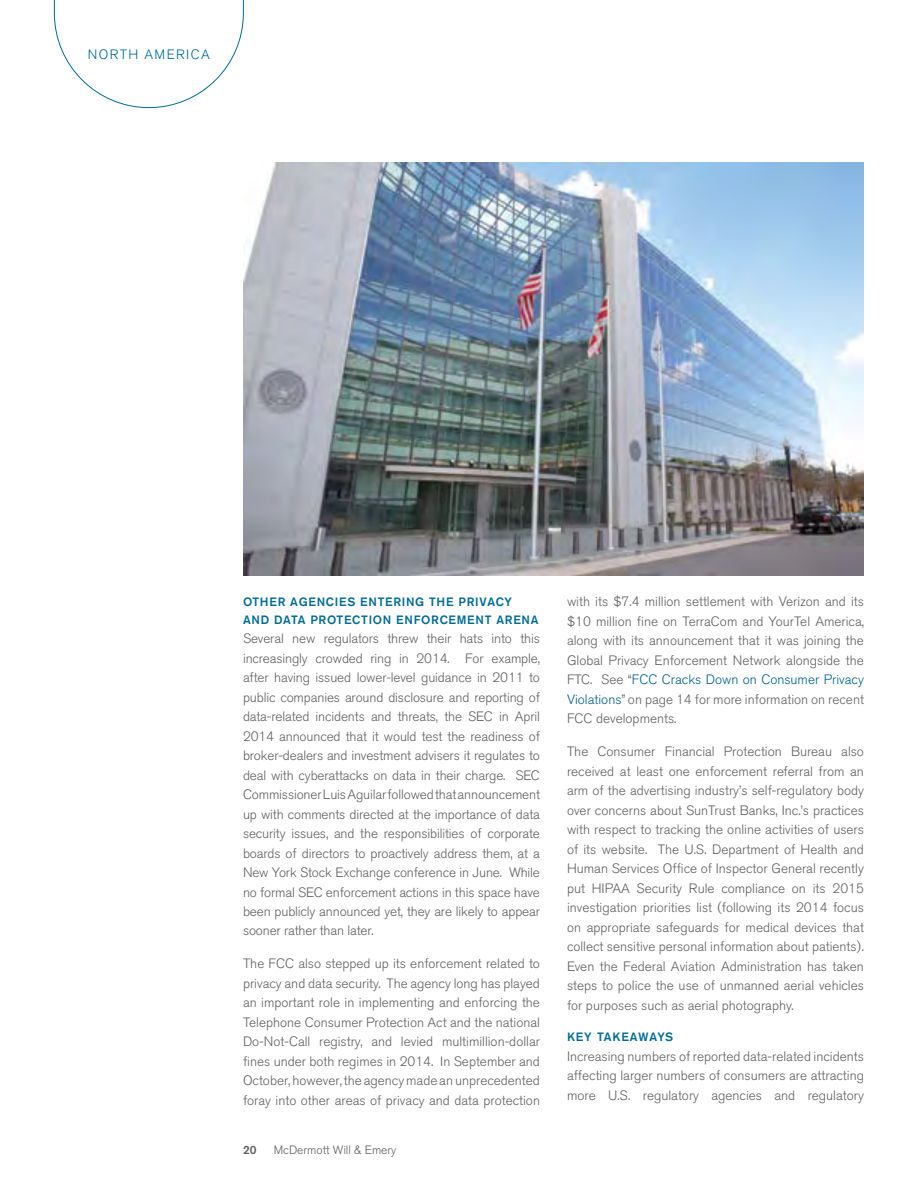
<style>
.page{position:relative;width:918px;height:1188px;background:#fff}
.page>*{position:absolute;margin:0;border:0;box-sizing:border-box;transform-origin:0 0}
.t1{font:300 13.5px/19.5px "Akzidenz Grotesk BQ";color:#5f6062;text-align:justify}
.t2{font:300 13.5px "Akzidenz Grotesk BQ";letter-spacing:.1em;color:#006b96}
.t3{font:500 12px/18px "Akzidenz Grotesk BQ";letter-spacing:.06em;color:#006b96}
.t4{font:300 12px "Akzidenz Grotesk BQ";color:#5f6062}
.t5{font:500 12px "Akzidenz Grotesk BQ";color:#5f6062}
.s1{color:#016089}
</style>
<div class="page">
<svg style="left:54px;top:0;width:190px;height:108px"></svg>
<img style="left:243px;top:162px;width:621px;height:414px">
<p class="t2" style="left:88px;top:47px;width:123px">NORTH AMERICA</p>
<p class="t3" style="left:243px;top:592px;width:297px">OTHER AGENCIES ENTERING THE PRIVACY<br>AND DATA PROTECTION ENFORCEMENT ARENA</p>
<p class="t1" style="left:243px;top:629px;width:299px">Several new regulators threw their hats into this increasingly crowded ring in 2014. For example, after having issued lower-level guidance in 2011 to public companies around disclosure and reporting of data-related incidents and threats, the SEC in April 2014 announced that it would test the readiness of broker-dealers and investment advisers it regulates to deal with cyberattacks on data in their charge. SEC Commissioner Luis Aguilar followed that announcement up with comments directed at the importance of data security issues, and the responsibilities of corporate boards of directors to proactively address them, at a New York Stock Exchange conference in June. While no formal SEC enforcement actions in this space have been publicly announced yet, they are likely to appear sooner rather than later.</p>
<p class="t1" style="left:243px;top:954px;width:299px">The FCC also stepped up its enforcement related to privacy and data security. The agency long has played an important role in implementing and enforcing the Telephone Consumer Protection Act and the national Do-Not-Call registry, and levied multimillion-dollar fines under both regimes in 2014. In September and October, however, the agency made an unprecedented foray into other areas of privacy and data protection</p>
<p class="t5" style="left:243px;top:1143px;width:15px">20</p>
<p class="t4" style="left:274px;top:1143px;width:124px">McDermott Will &amp; Emery</p>
<p class="t1" style="left:567px;top:592px;width:299px">with its $7.4 million settlement with Verizon and its $10 million fine on TerraCom and YourTel America, along with its announcement that it was joining the Global Privacy Enforcement Network alongside the FTC. See “<span class="s1">FCC Cracks Down on Consumer Privacy Violations</span>” on page 14 for more information on recent FCC developments.</p>
<p class="t1" style="left:567px;top:742px;width:299px">The Consumer Financial Protection Bureau also received at least one enforcement referral from an arm of the advertising industry’s self-regulatory body over concerns about SunTrust Banks, Inc.’s practices with respect to tracking the online activities of users of its website. The U.S. Department of Health and Human Services Office of Inspector General recently put HIPAA Security Rule compliance on its 2015 investigation priorities list (following its 2014 focus on appropriate safeguards for medical devices that collect sensitive personal information about patients).<br>Even the Federal Aviation Administration has taken steps to police the use of unmanned aerial vehicles for purposes such as aerial photography.</p>
<p class="t3" style="left:567px;top:1028px;width:108px">KEY TAKEAWAYS</p>
<p class="t1" style="left:567px;top:1047px;width:299px">Increasing numbers of reported data-related incidents affecting larger numbers of consumers are attracting more U.S. regulatory agencies and regulatory</p>
</div>
